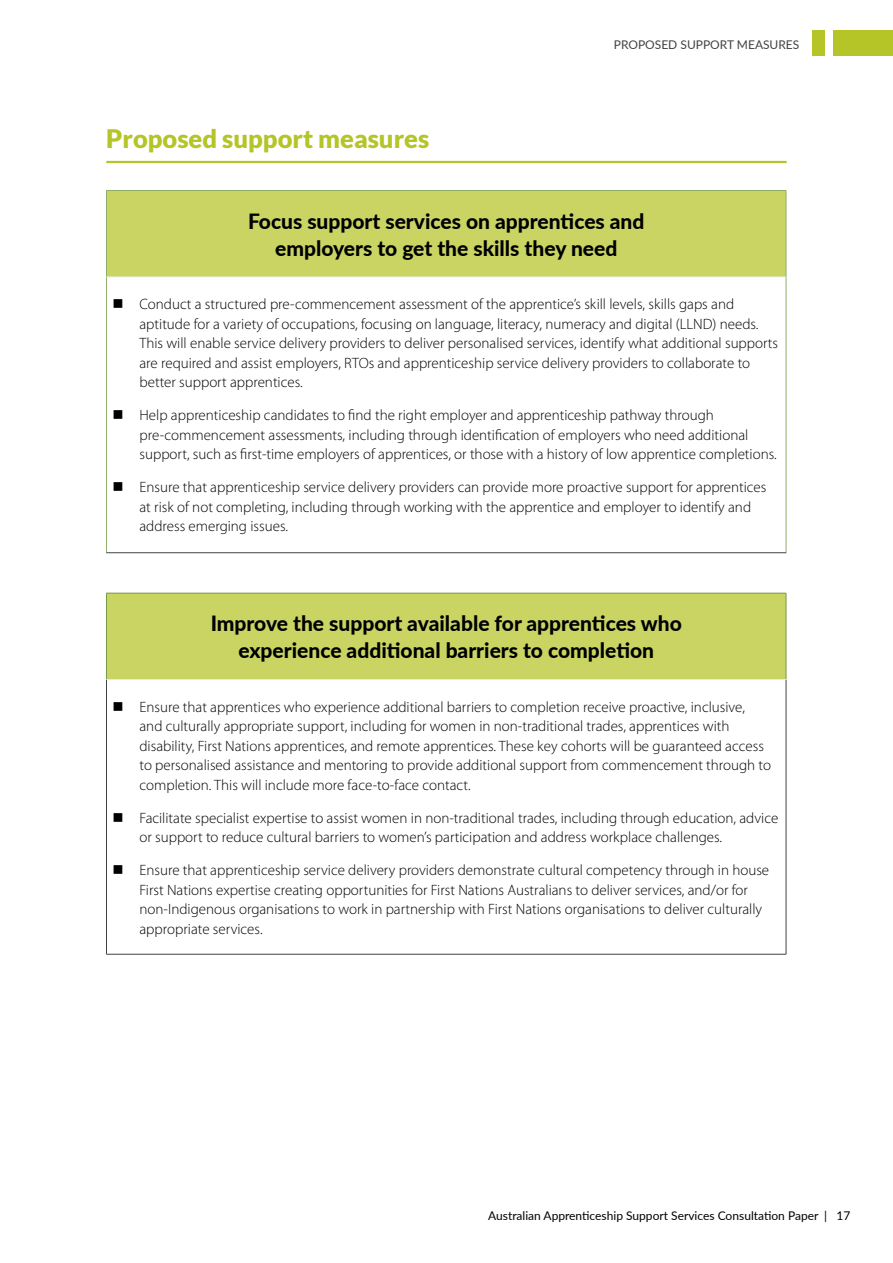
<style>
.page{position:relative;width:893px;height:1263px;background:#fff}
.page>*{position:absolute;margin:0;border:0;box-sizing:border-box;transform-origin:0 0}
.t1{font:900 25.5px "Lato";color:#b5c427}
.H6{font:800 21px/27px "Lato";color:#000;text-align:center}
.t2{font:300 15px/19.5px "Myriad Pro";color:#000}
.t3{font:12px "Lato";color:#000}
.t4{font:12px "Lato";color:#404246}
</style>
<div class="page">
<div style="left:833px;top:30px;width:60px;height:25px;background:#b5c427"></div>
<div style="left:812px;top:30px;width:13px;height:25px;background:#b5c427"></div>
<hr style="left:106px;top:161px;width:681px;height:2px;background:#b5c427">
<div style="left:106px;top:190px;width:680px;height:87px;background:#cad463"></div>
<hr style="left:106px;top:277px;width:1px;height:275px;background:#90ad6b">
<hr style="left:786px;top:277px;width:1px;height:275px;background:#90ad6b">
<hr style="left:106px;top:191px;width:1px;height:86px;background:#90ad6b">
<hr style="left:106px;top:190px;width:680px;height:1px;background:#90ad6b">
<hr style="left:106px;top:277px;width:680px;height:1px;background:#ececec">
<hr style="left:786px;top:191px;width:1px;height:86px;background:#90ad6b">
<hr style="left:106px;top:552px;width:680px;height:1px;background:#404246">
<div style="left:106px;top:593px;width:680px;height:86px;background:#cad463"></div>
<hr style="left:106px;top:593px;width:1px;height:86px;background:#789b4a">
<hr style="left:106px;top:680px;width:1px;height:274px;background:#404246">
<hr style="left:786px;top:680px;width:1px;height:274px;background:#404246">
<hr style="left:106px;top:954px;width:680px;height:1px;background:#404246">
<hr style="left:106px;top:593px;width:680px;height:1px;background:#789b4a">
<hr style="left:786px;top:593px;width:1px;height:86px;background:#789b4a">
<hr style="left:106px;top:679px;width:680px;height:1px;background:#ececec">
<h3 class="t1" style="left:106px;top:124px;width:325px">Proposed support measures</h3>
<p class="t4" style="left:614px;top:37px;width:187px">PROPOSED SUPPORT MEASURES</p>
<h4 class="H6" style="left:248px;top:207px;width:398px">Focus support services on apprentices and employers to get the skills they need</h4>
<p class="t2" style="left:139px;top:295px;width:640px">Conduct a structured pre-commencement assessment of the apprentice’s skill levels, skills gaps and aptitude for a variety of occupations, focusing on language, literacy, numeracy and digital (LLND) needs.<br>This will enable service delivery providers to deliver personalised services, identify what additional supports are required and assist employers, RTOs and apprenticeship service delivery providers to collaborate to better support apprentices.</p>
<p class="t2" style="left:139px;top:406px;width:639px">Help apprenticeship candidates to find the right employer and apprenticeship pathway through pre-commencement assessments, including through identification of employers who need additional support, such as first-time employers of apprentices, or those with a history of low apprentice completions.</p>
<p class="t2" style="left:139px;top:478px;width:628px">Ensure that apprenticeship service delivery providers can provide more proactive support for apprentices at risk of not completing, including through working with the apprentice and employer to identify and address emerging issues.</p>
<h4 class="H6" style="left:211px;top:609px;width:473px">Improve the support available for apprentices who experience additional barriers to completion</h4>
<p class="t2" style="left:139px;top:697px;width:633px">Ensure that apprentices who experience additional barriers to completion receive proactive, inclusive, and culturally appropriate support, including for women in non-traditional trades, apprentices with disability, First Nations apprentices, and remote apprentices. These key cohorts will be guaranteed access to personalised assistance and mentoring to provide additional support from commencement through to completion. This will include more face-to-face contact.</p>
<p class="t2" style="left:139px;top:808px;width:640px">Facilitate specialist expertise to assist women in non-traditional trades, including through education, advice or support to reduce cultural barriers to women’s participation and address workplace challenges.</p>
<p class="t2" style="left:139px;top:860px;width:631px">Ensure that apprenticeship service delivery providers demonstrate cultural competency through in house First Nations expertise creating opportunities for First Nations Australians to deliver services, and/or for non-Indigenous organisations to work in partnership with First Nations organisations to deliver culturally appropriate services.</p>
<p class="t3" style="left:488px;top:1207px;width:364px">Australian Apprenticeship Support Services Consultation Paper | 17</p>
</div>
